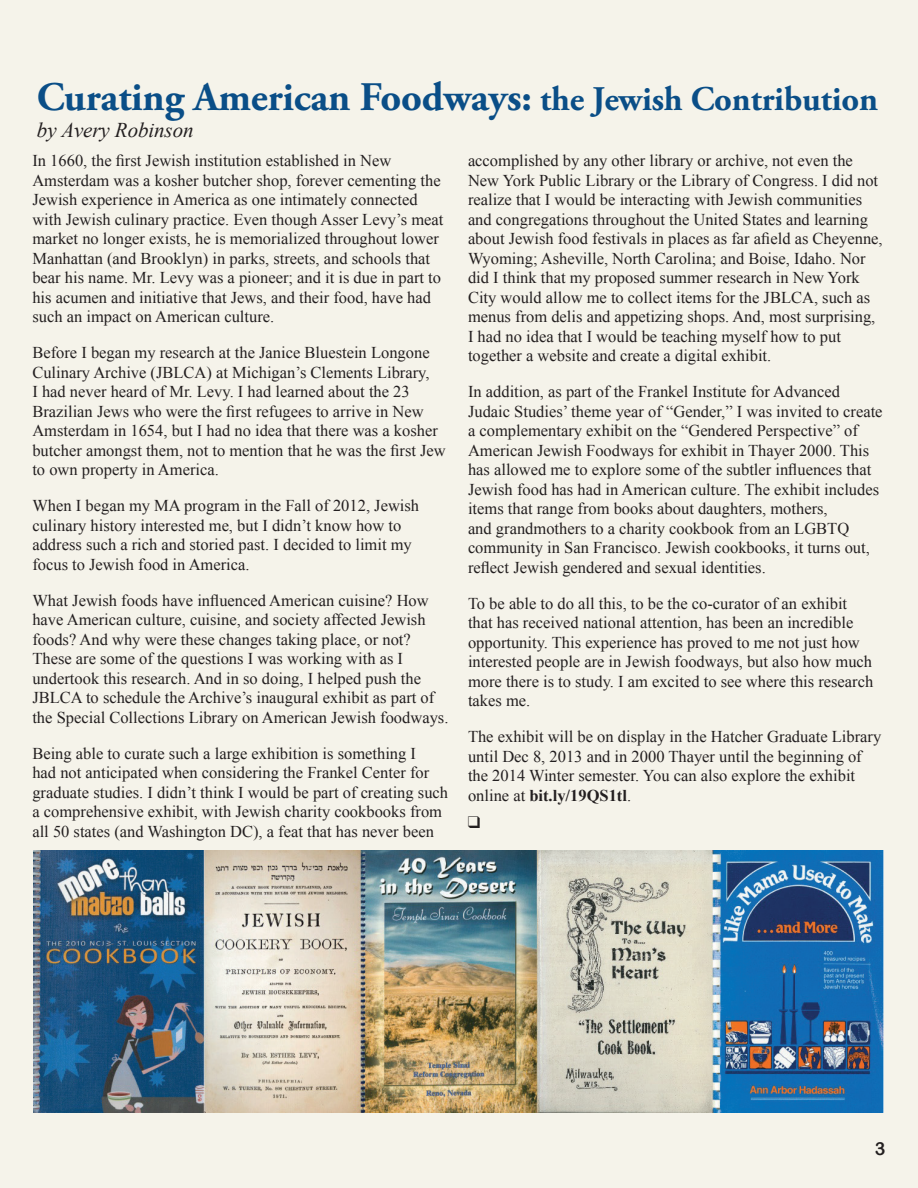
<style>
.page{position:relative;width:918px;height:1188px;background:#fff}
.page>*{position:absolute;margin:0;border:0;box-sizing:border-box;transform-origin:0 0}
.t1{font:700 40.5px "Adobe Garamond Pro";letter-spacing:-.005em;color:#0a4e87}
.t2{font:italic 21px "Times New Roman";letter-spacing:-.005em;color:#231f20}
.t3{font:18px "Arial Rounded MT Bold";color:#231f20}
.t4{font:16.5px/19.5px "Times New Roman";color:#231f20}
.s1{font-size:34.5px}
.s2{font-weight:700}
</style>
<div class="page">
<div style="left:1px;top:0;width:917px;height:1188px;background:#f5f3ea"></div>
<img style="left:34px;top:851px;width:850px;height:261px">
<h1 class="t1" style="left:37px;top:74px;width:843px">Curating American Foodways: <span class="s1">the Jewish Contribution</span></h1>
<p class="t2" style="left:37px;top:116px;width:158px">by Avery Robinson</p>
<p class="t4" style="left:32px;top:151px;width:413px">In 1660, the first Jewish institution established in New Amsterdam was a kosher butcher shop, forever cementing the Jewish experience in America as one intimately connected with Jewish culinary practice. Even though Asser Levy’s meat market no longer exists, he is memorialized throughout lower Manhattan (and Brooklyn) in parks, streets, and schools that bear his name. Mr. Levy was a pioneer; and it is due in part to his acumen and initiative that Jews, and their food, have had such an impact on American culture.</p>
<p class="t4" style="left:32px;top:343px;width:415px">Before I began my research at the Janice Bluestein Longone Culinary Archive (JBLCA) at Michigan’s Clements Library,<br>I had never heard of Mr. Levy. I had learned about the 23<br>Brazilian Jews who were the first refugees to arrive in New Amsterdam in 1654, but I had no idea that there was a kosher butcher amongst them, not to mention that he was the first Jew to own property in America.</p>
<p class="t4" style="left:32px;top:496px;width:388px">When I began my MA program in the Fall of 2012, Jewish culinary history interested me, but I didn’t know how to address such a rich and storied past. I decided to limit my focus to Jewish food in America.</p>
<p class="t4" style="left:32px;top:590px;width:418px">What Jewish foods have influenced American cuisine? How have American culture, cuisine, and society affected Jewish foods? And why were these changes taking place, or not?<br>These are some of the questions I was working with as I undertook this research. And in so doing, I helped push the JBLCA to schedule the Archive’s inaugural exhibit as part of the Special Collections Library on American Jewish foodways.</p>
<p class="t4" style="left:32px;top:743px;width:417px">Being able to curate such a large exhibition is something I<br>had not anticipated when considering the Frankel Center for graduate studies. I didn’t think I would be part of creating such a comprehensive exhibit, with Jewish charity cookbooks from all 50 states (and Washington DC), a feat that has never been</p>
<p class="t4" style="left:468px;top:151px;width:416px">accomplished by any other library or archive, not even the New York Public Library or the Library of Congress. I did not realize that I would be interacting with Jewish communities and congregations throughout the United States and learning about Jewish food festivals in places as far afield as Cheyenne, Wyoming; Asheville, North Carolina; and Boise, Idaho. Nor did I think that my proposed summer research in New York City would allow me to collect items for the JBLCA, such as menus from delis and appetizing shops. And, most surprising, I had no idea that I would be teaching myself how to put together a website and create a digital exhibit.</p>
<p class="t4" style="left:468px;top:382px;width:416px">In addition, as part of the Frankel Institute for Advanced Judaic Studies’ theme year of “Gender,” I was invited to create a complementary exhibit on the “Gendered Perspective” of American Jewish Foodways for exhibit in Thayer 2000. This has allowed me to explore some of the subtler influences that Jewish food has had in American culture. The exhibit includes items that range from books about daughters, mothers,<br>and grandmothers to a charity cookbook from an LGBTQ community in San Francisco. Jewish cookbooks, it turns out, reflect Jewish gendered and sexual identities.</p>
<p class="t4" style="left:468px;top:593px;width:407px">To be able to do all this, to be the co-curator of an exhibit that has received national attention, has been an incredible opportunity. This experience has proved to me not just how interested people are in Jewish foodways, but also how much more there is to study. I am excited to see where this research takes me.</p>
<p class="t4" style="left:468px;top:727px;width:415px">The exhibit will be on display in the Hatcher Graduate Library until Dec 8, 2013 and in 2000 Thayer until the beginning of the 2014 Winter semester. You can also explore the exhibit online at <span class="s2">bit.ly/19QS1tl</span>.</p>
<p class="t3" style="left:875px;top:1138px;width:12px">3</p>
</div>
